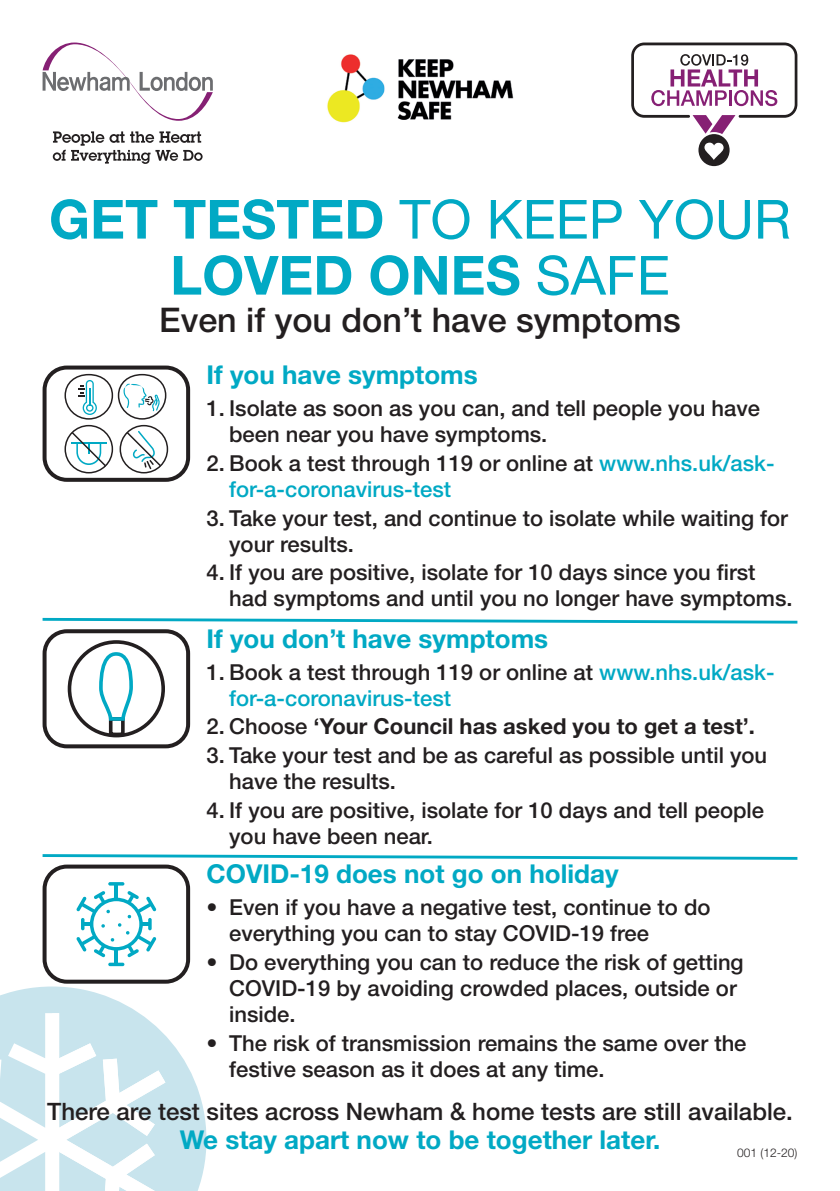
<style>
.page{position:relative;width:840px;height:1191px;background:#fff}
.page>*{position:absolute;margin:0;border:0;box-sizing:border-box;transform-origin:0 0}
.t1{font:700 54px/56px "Helvetica Neue LT Std";color:#01a9c4;text-align:center}
.Subhead{font:500 34px "Helvetica Neue LT Std";color:#231f20}
.Subhead-2{font:700 26px "Helvetica Neue LT Std";color:#01a9c4}
.Body{font:700 26px "Helvetica Neue LT Std";color:#01a9c4}
.Body-2{font:500 24px "Helvetica Neue LT Std";color:#231f20}
.t2{font:500 22px/26px "Helvetica Neue LT Std";color:#231f20}
.t3{font:500 22px/26px "Helvetica Neue LT Std";color:#01a9c4}
.t4{font:700 22px "Helvetica Neue LT Std";color:#231f20}
.t5{font:300 12px "Helvetica Neue LT Std";color:#231f20}
.s1{font-weight:400}
.s2{color:#231f20}
.s3{font-weight:500}
</style>
<div class="page">
<svg style="left:0;top:986px;width:206px;height:205px;fill:#c8e4ed"></svg>
<svg style="left:0;top:1013px;width:165px;height:178px"></svg>
<svg style="left:631px;top:43px;width:166px;height:123px"></svg>
<img style="left:327px;top:54px;width:187px;height:69px">
<svg style="left:43px;top:43px;width:170px;height:78px"></svg>
<svg style="left:53px;top:131px;width:149px;height:33px"></svg>
<svg style="left:42px;top:617px;width:756px;height:7px"></svg>
<svg style="left:42px;top:854px;width:756px;height:6px"></svg>
<div style="left:43px;top:864px;width:147px;height:119px;border:4px solid #231f20;border-radius:22px"></div>
<hr style="left:114px;top:884px;width:4px;height:15px;background:#01a9c4">
<hr style="left:108px;top:882px;width:16px;height:3px;background:#01a9c4;border-radius:2px">
<hr style="left:114px;top:948px;width:4px;height:16px;background:#01a9c4">
<svg style="left:108px;top:962px;width:16px;height:4px"></svg>
<svg style="left:76px;top:891px;width:80px;height:66px"></svg>
<div style="left:43px;top:629px;width:147px;height:119px;border:4px solid #231f20;border-radius:22px"></div>
<div style="left:68px;top:640px;width:97px;height:97px;border:4px solid #231f20;border-radius:50%"></div>
<svg style="left:97px;top:652px;width:38px;height:86px"></svg>
<div style="left:43px;top:365px;width:147px;height:117px;border:4px solid #231f20;border-radius:22px"></div>
<div style="left:64px;top:374px;width:49px;height:45px;border:1px solid #231f20;border-radius:50%"></div>
<svg style="left:78px;top:380px;width:19px;height:35px"></svg>
<svg style="left:118px;top:375px;width:47px;height:44px"></svg>
<div style="left:118px;top:374px;width:48px;height:45px;border:1px solid #231f20;border-radius:50%"></div>
<svg style="left:123px;top:382px;width:37px;height:29px"></svg>
<svg style="left:65px;top:425px;width:47px;height:48px"></svg>
<div style="left:64px;top:425px;width:49px;height:48px;border:1px solid #231f20;border-radius:50%"></div>
<svg style="left:70px;top:430px;width:38px;height:38px"></svg>
<svg style="left:120px;top:425px;width:47px;height:48px"></svg>
<div style="left:119px;top:425px;width:49px;height:48px;border:1px solid #231f20;border-radius:50%"></div>
<svg style="left:125px;top:430px;width:38px;height:39px"></svg>
<p class="t1" style="left:49px;top:190px;width:743px">GET TESTED <span class="s1">TO KEEP YOUR<br></span>LOVED ONES <span class="s1">SAFE</span></p>
<p class="Subhead" style="left:159px;top:300px;width:522px">Even if you don’t have symptoms</p>
<p class="Subhead-2" style="left:206px;top:359px;width:273px">If you have symptoms</p>
<p class="t2" style="left:229px;top:395px;width:532px;text-indent:-23px">1. Isolate as soon as you can, and tell people you have been near you have symptoms.</p>
<p class="t3" style="left:229px;top:449px;width:546px;text-indent:-23px"><span class="s2">2. Book a test through 119 or online at</span> www.nhs.uk/ask&shy;for-a-coronavirus-test</p>
<p class="t2" style="left:229px;top:504px;width:560px;text-indent:-23px">3. Take your test, and continue to isolate while waiting for your results.</p>
<p class="t2" style="left:229px;top:559px;width:564px;text-indent:-23px">4. If you are positive, isolate for 10 days since you first had symptoms and until you no longer have symptoms.</p>
<p class="Subhead-2" style="left:206px;top:622px;width:343px">If you don’t have symptoms</p>
<p class="t3" style="left:229px;top:658px;width:546px;text-indent:-23px"><span class="s2">1. Book a test through 119 or online at</span> www.nhs.uk/ask&shy;for-a-coronavirus-test</p>
<p class="t4" style="left:206px;top:713px;width:549px"><span class="s3">2. Choose</span> ‘Your Council has asked you to get a test’.</p>
<p class="t2" style="left:229px;top:742px;width:539px;text-indent:-23px">3. Take your test and be as careful as possible until you have the results.</p>
<p class="t2" style="left:229px;top:797px;width:536px;text-indent:-23px">4. If you are positive, isolate for 10 days and tell people you have been near.</p>
<p class="Subhead-2" style="left:206px;top:857px;width:413px">COVID-19 does not go on holiday</p>
<p class="t2" style="left:229px;top:893px;width:482px;text-indent:-23px">• Even if you have a negative test, continue to do everything you can to stay COVID-19 free</p>
<p class="t2" style="left:229px;top:948px;width:515px;text-indent:-23px">• Do everything you can to reduce the risk of getting<br>COVID-19 by avoiding crowded places, outside or inside.</p>
<p class="t2" style="left:229px;top:1029px;width:518px;text-indent:-23px">• The risk of transmission remains the same over the festive season as it does at any time.</p>
<p class="Body-2" style="left:47px;top:1097px;width:746px">There are test sites across Newham &amp; home tests are still available.</p>
<p class="Body" style="left:180px;top:1123px;width:482px">We stay apart now to be together later.</p>
<p class="t5" style="left:736px;top:1145px;width:62px">001 (12-20)</p>
</div>
